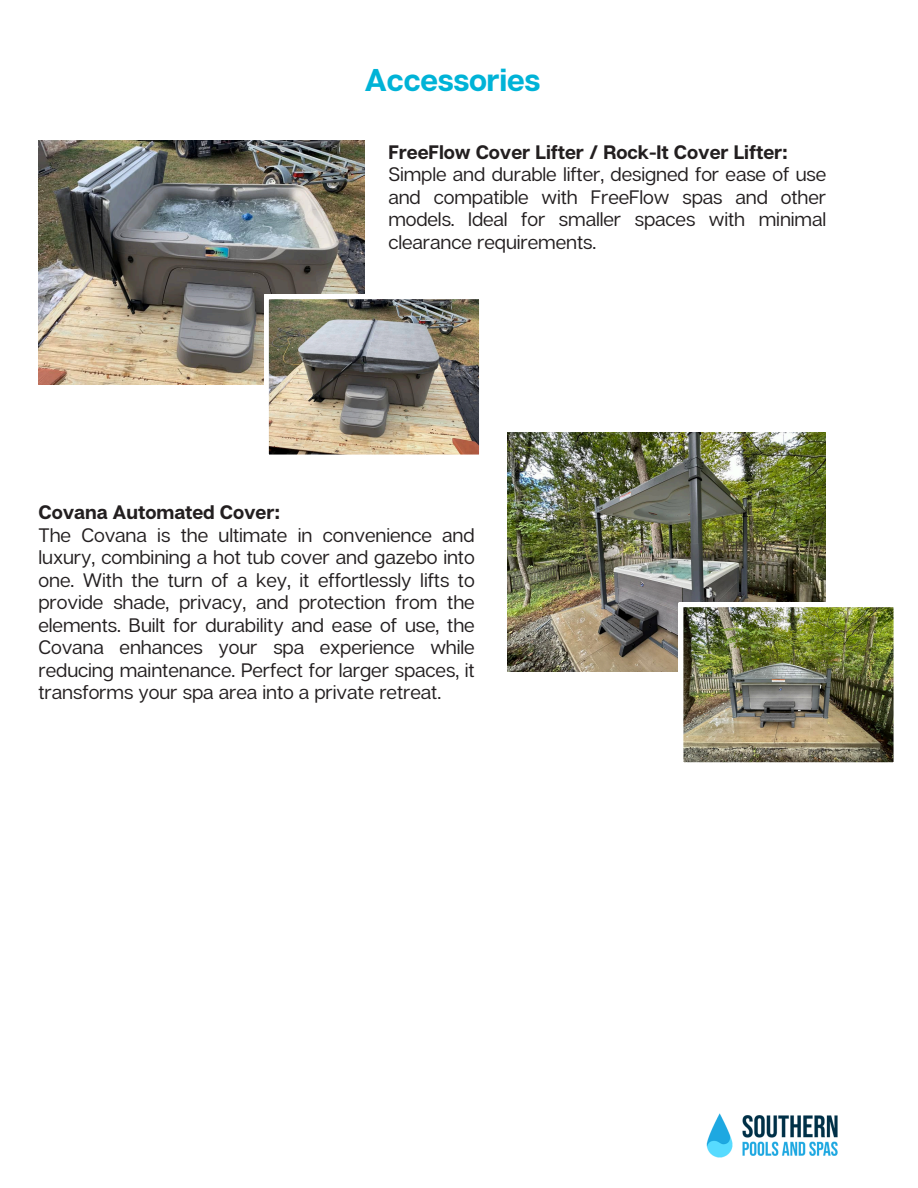
<style>
.page{position:relative;width:918px;height:1188px;background:#fff}
.page>*{position:absolute;margin:0;border:0;box-sizing:border-box;transform-origin:0 0}
.t1{font:700 31.5px "Articulat CF";letter-spacing:-.01em;color:#00b3d7}
.t2{font:19.5px/22.5px "Articulat CF";letter-spacing:-.005em;color:#231f20;text-align:justify}
.t3{font:700 19.5px "Articulat CF";letter-spacing:-.005em;color:#231f20}
</style>
<div class="page">
<img style="left:706px;top:1113px;width:132px;height:45px">
<img style="left:39px;top:141px;width:326px;height:244px">
<img style="left:264px;top:295px;width:215px;height:160px">
<img style="left:507px;top:432px;width:319px;height:240px">
<img style="left:679px;top:603px;width:215px;height:160px">
<h1 class="t1" style="left:365px;top:60px;width:177px">Accessories</h1>
<p class="t3" style="left:388px;top:139px;width:401px">FreeFlow Cover Lifter / Rock-It Cover Lifter:</p>
<p class="t2" style="left:388px;top:162px;width:439px">Simple and durable lifter, designed for ease of use and compatible with FreeFlow spas and other models. Ideal for smaller spaces with minimal clearance requirements.</p>
<p class="t3" style="left:39px;top:500px;width:243px">Covana Automated Cover:</p>
<p class="t2" style="left:39px;top:523px;width:438px">The Covana is the ultimate in convenience and luxury, combining a hot tub cover and gazebo into one. With the turn of a key, it effortlessly lifts to provide shade, privacy, and protection from the elements. Built for durability and ease of use, the Covana enhances your spa experience while reducing maintenance. Perfect for larger spaces, it transforms your spa area into a private retreat.</p>
</div>
